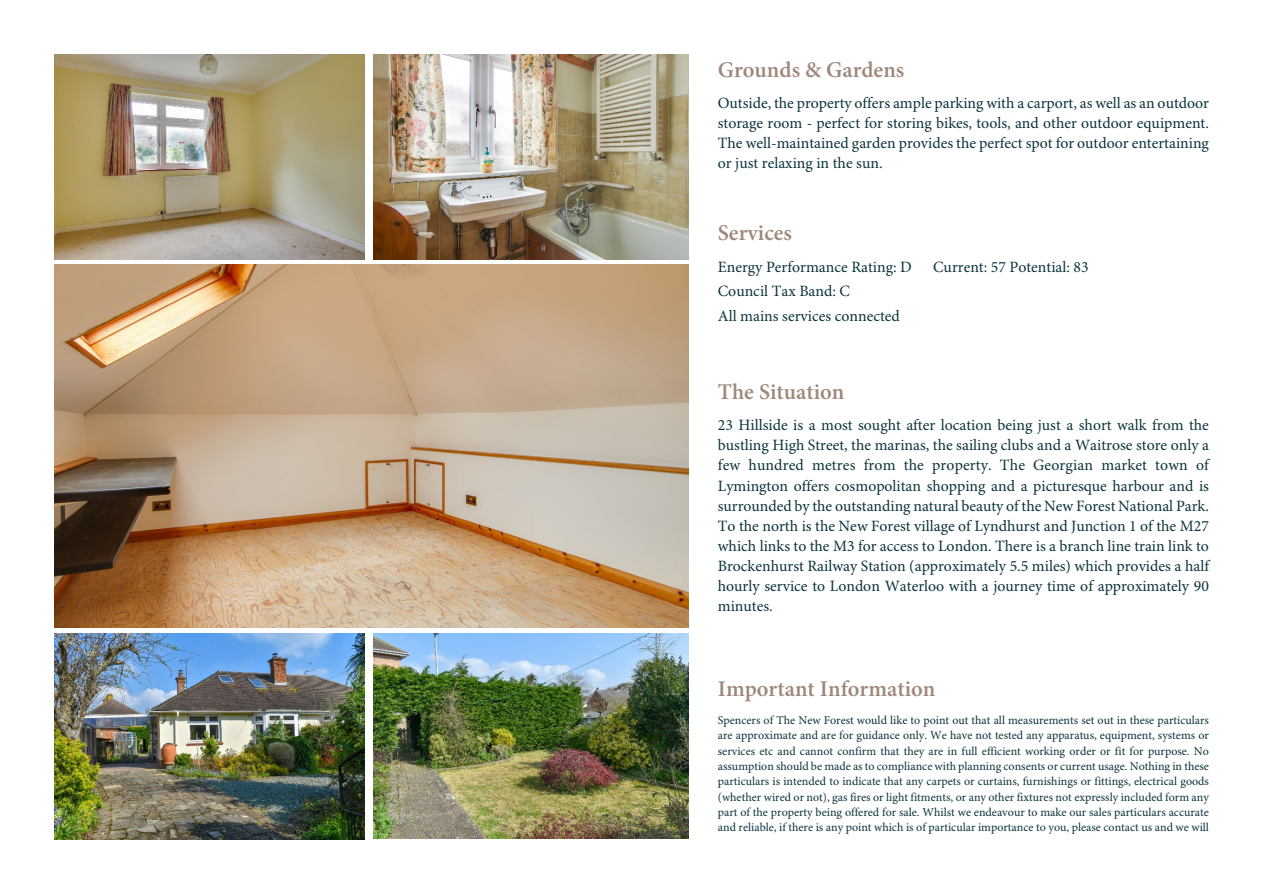
<style>
.page{position:relative;width:1263px;height:893px;background:#fff}
.page>*{position:absolute;margin:0;border:0;box-sizing:border-box;transform-origin:0 0}
.t1{font:600 22.5px "Minion Pro";color:#9e887b}
.t2{font:15.75px/20.1px "Minion Pro";color:#0b333d;text-align:justify}
.t3{font:12px/15.3px "Minion Pro";color:#0b333d;text-align:justify}
</style>
<div class="page">
<img style="left:54px;top:634px;width:311px;height:205px">
<img style="left:54px;top:265px;width:634px;height:363px">
<img style="left:54px;top:54px;width:310px;height:205px">
<img style="left:373px;top:54px;width:316px;height:205px">
<img style="left:374px;top:634px;width:314px;height:205px">
<h1 class="t1" style="left:718px;top:60px;width:188px">Grounds &amp; Gardens</h1>
<p class="t2" style="left:718px;top:94px;width:493px">Outside, the property offers ample parking with a carport, as well as an outdoor storage room - perfect for storing bikes, tools, and other outdoor equipment.<br>The well-maintained garden provides the perfect spot for outdoor entertaining or just relaxing in the sun.</p>
<h1 class="t1" style="left:718px;top:224px;width:76px">Services</h1>
<p class="t2" style="left:718px;top:258px;width:195px">Energy Performance Rating: D</p>
<p class="t2" style="left:933px;top:258px;width:157px">Current: 57 Potential: 83</p>
<p class="t2" style="left:718px;top:281px;width:184px;line-height:24.6px">Council Tax Band: C<br>All mains services connected</p>
<h1 class="t1" style="left:718px;top:382px;width:128px">The Situation</h1>
<p class="t2" style="left:718px;top:417px;width:493px">23 Hillside is a most sought after location being just a short walk from the bustling High Street, the marinas, the sailing clubs and a Waitrose store only a few hundred metres from the property. The Georgian market town of Lymington offers cosmopolitan shopping and a picturesque harbour and is surrounded by the outstanding natural beauty of the New Forest National Park.<br>To the north is the New Forest village of Lyndhurst and Junction 1 of the M27 which links to the M3 for access to London. There is a branch line train link to Brockenhurst Railway Station (approximately 5.5 miles) which provides a half hourly service to London Waterloo with a journey time of approximately 90 minutes.</p>
<h1 class="t1" style="left:718px;top:680px;width:219px">Important Information</h1>
<p class="t3" style="left:718px;top:714px;width:493px">Spencers of The New Forest would like to point out that all measurements set out in these particulars are approximate and are for guidance only. We have not tested any apparatus, equipment, systems or services etc and cannot confirm that they are in full efficient working order or fit for purpose. No assumption should be made as to compliance with planning consents or current usage. Nothing in these particulars is intended to indicate that any carpets or curtains, furnishings or fittings, electrical goods (whether wired or not), gas fires or light fitments, or any other fixtures not expressly included form any part of the property being offered for sale. Whilst we endeavour to make our sales particulars accurate and reliable, if there is any point which is of particular importance to you, please contact us and we will</p>
</div>
